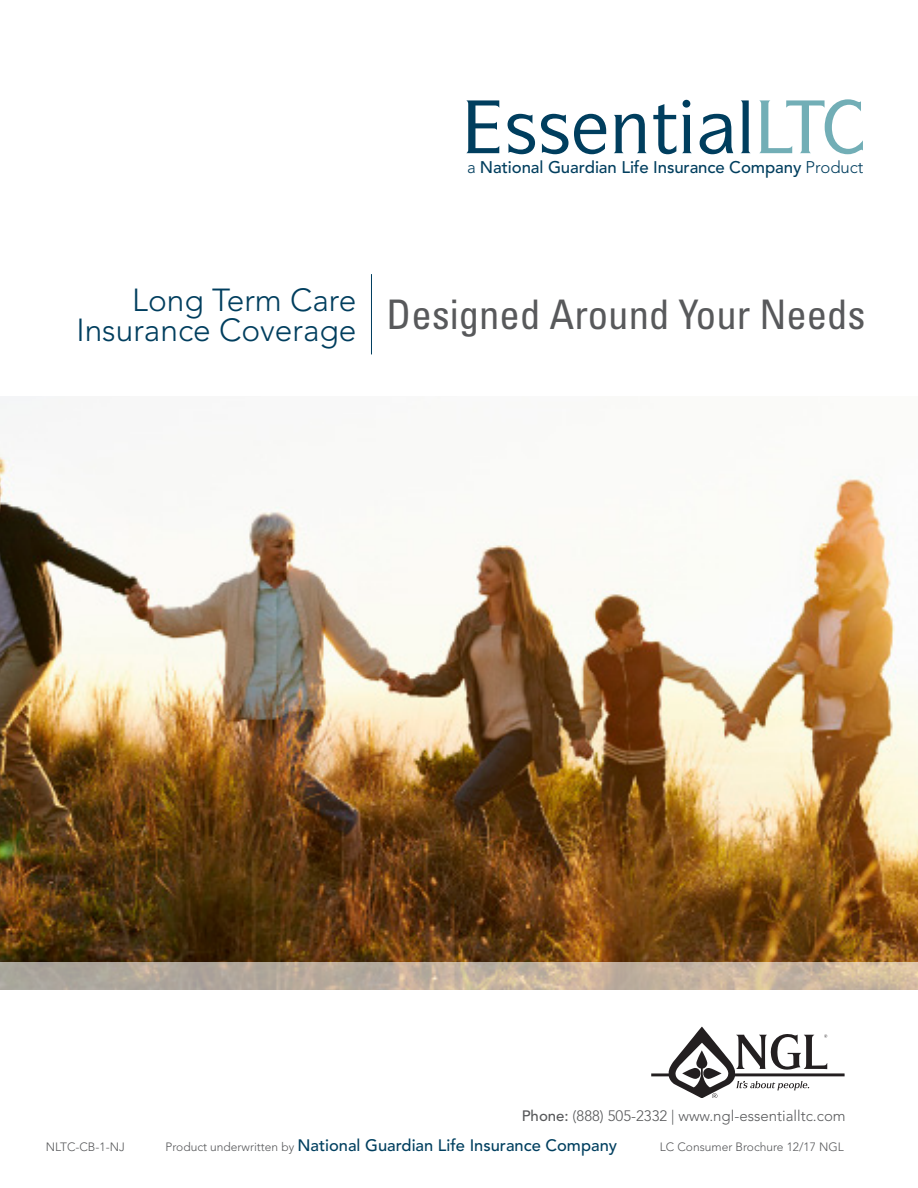
<style>
.page{position:relative;width:918px;height:1188px;background:#fff}
.page>*{position:absolute;margin:0;border:0;box-sizing:border-box;transform-origin:0 0}
._2_subheading{font:condensed 40.8px "Univers LT Std";color:#58595b}
._2_subheading-2{font:300 31.65px/29.7px "Avenir LT Std";color:#003e5e;text-align:right}
.t1{font:500 16.8px "Avenir LT Std";letter-spacing:-.005em;color:#003e5e}
.t2{font:500 16.5px "Avenir LT Std";color:#003f5f}
.t3{font:300 15px "Avenir LT Std";color:#58595b}
.t4{font:300 12px "Avenir LT Std";color:#58595b}
.s1{font-weight:300}
.s2{font-weight:500}
.s3{font-weight:300;font-size:12px;color:#58595b}
</style>
<div class="page">
<img style="left:0;top:396px;width:918px;height:566px">
<svg style="left:466px;top:100px;width:33px;height:53px"></svg>
<svg style="left:508px;top:114px;width:27px;height:40px"></svg>
<svg style="left:541px;top:114px;width:65px;height:40px"></svg>
<svg style="left:614px;top:114px;width:33px;height:39px"></svg>
<svg style="left:653px;top:104px;width:23px;height:50px"></svg>
<svg style="left:682px;top:100px;width:10px;height:53px"></svg>
<svg style="left:700px;top:114px;width:33px;height:40px"></svg>
<svg style="left:741px;top:100px;width:9px;height:53px"></svg>
<svg style="left:759px;top:99px;width:104px;height:55px"></svg>
<svg style="left:0;top:962px;width:918px;height:28px;background:#c0b09e"></svg>
<hr style="left:371px;top:274px;width:1px;height:80px;background:#003f5f">
<svg style="left:651px;top:1027px;width:194px;height:71px"></svg>
<p class="t1" style="left:467px;top:158px;width:398px"><span class="s1">a</span> National Guardian Life Insurance Company <span class="s1">Product</span></p>
<p class="_2_subheading-2" style="left:76px;top:286px;width:282px">Long Term Care<br>Insurance Coverage</p>
<p class="_2_subheading" style="left:386px;top:289px;width:481px">Designed Around Your Needs</p>
<p class="t3" style="left:522px;top:1107px;width:325px"><span class="s2">Phone:</span> (888) 505-2332 | www.ngl-essentialltc.com</p>
<p class="t4" style="left:46px;top:1140px;width:80px">NLTC-CB-1-NJ</p>
<p class="t2" style="left:166px;top:1136px;width:453px"><span class="s3">Product underwritten by</span> National Guardian Life Insurance Company</p>
<p class="t4" style="left:660px;top:1140px;width:185px">LC Consumer Brochure 12/17 NGL</p>
</div>
